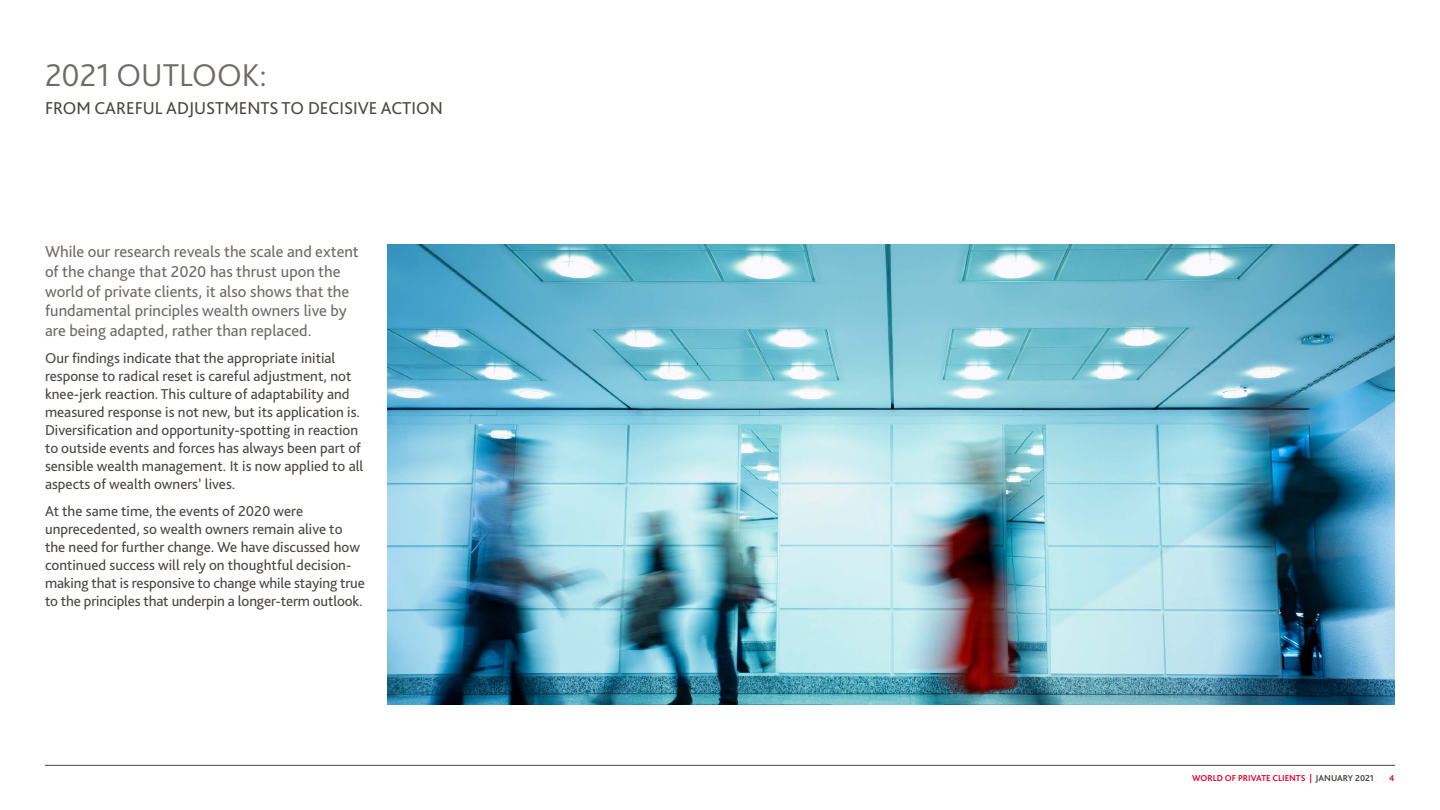
<style>
.page{position:relative;width:1440px;height:810px;background:#fff}
.page>*{position:absolute;margin:0;border:0;box-sizing:border-box;transform-origin:0 0}
.t1{font:300 33px "Bliss Pro";color:#6e6b68}
.t2{font:18px "Bliss Pro";color:#494643}
.t3{font:16.5px/19.8px "Bliss Pro";color:#6e6b68}
.t4{font:15px/18px "Bliss Pro";color:#494643}
.t5{font:700 9px "Bliss Pro";color:#e4032e}
.s1{color:#494643}
</style>
<div class="page">
<hr style="left:45px;top:765px;width:1350px;height:1px;background:#494643">
<img style="left:387px;top:244px;width:1007px;height:460px">
<h1 class="t1" style="left:45px;top:54px;width:223px">2021 OUTLOOK:</h1>
<p class="t2" style="left:45px;top:97px;width:399px">FROM CAREFUL ADJUSTMENTS TO DECISIVE ACTION</p>
<p class="t3" style="left:45px;top:241px;width:315px">While our research reveals the scale and extent of the change that 2020 has thrust upon the world of private clients, it also shows that the fundamental principles wealth owners live by are being adapted, rather than replaced.</p>
<p class="t4" style="left:45px;top:349px;width:320px">Our findings indicate that the appropriate initial response to radical reset is careful adjustment, not knee-jerk reaction. This culture of adaptability and measured response is not new, but its application is.<br>Diversification and opportunity-spotting in reaction to outside events and forces has always been part of sensible wealth management. It is now applied to all aspects of wealth owners’ lives.</p>
<p class="t4" style="left:45px;top:502px;width:321px">At the same time, the events of 2020 were unprecedented, so wealth owners remain alive to the need for further change. We have discussed how continued success will rely on thoughtful decision&shy;making that is responsive to change while staying true to the principles that underpin a longer-term outlook.</p>
<p class="t5" style="left:1192px;top:772px;width:183px">WORLD OF PRIVATE CLIENTS | <span class="s1">JANUARY 2021</span></p>
<p class="t5" style="left:1389px;top:772px;width:7px">4</p>
</div>
